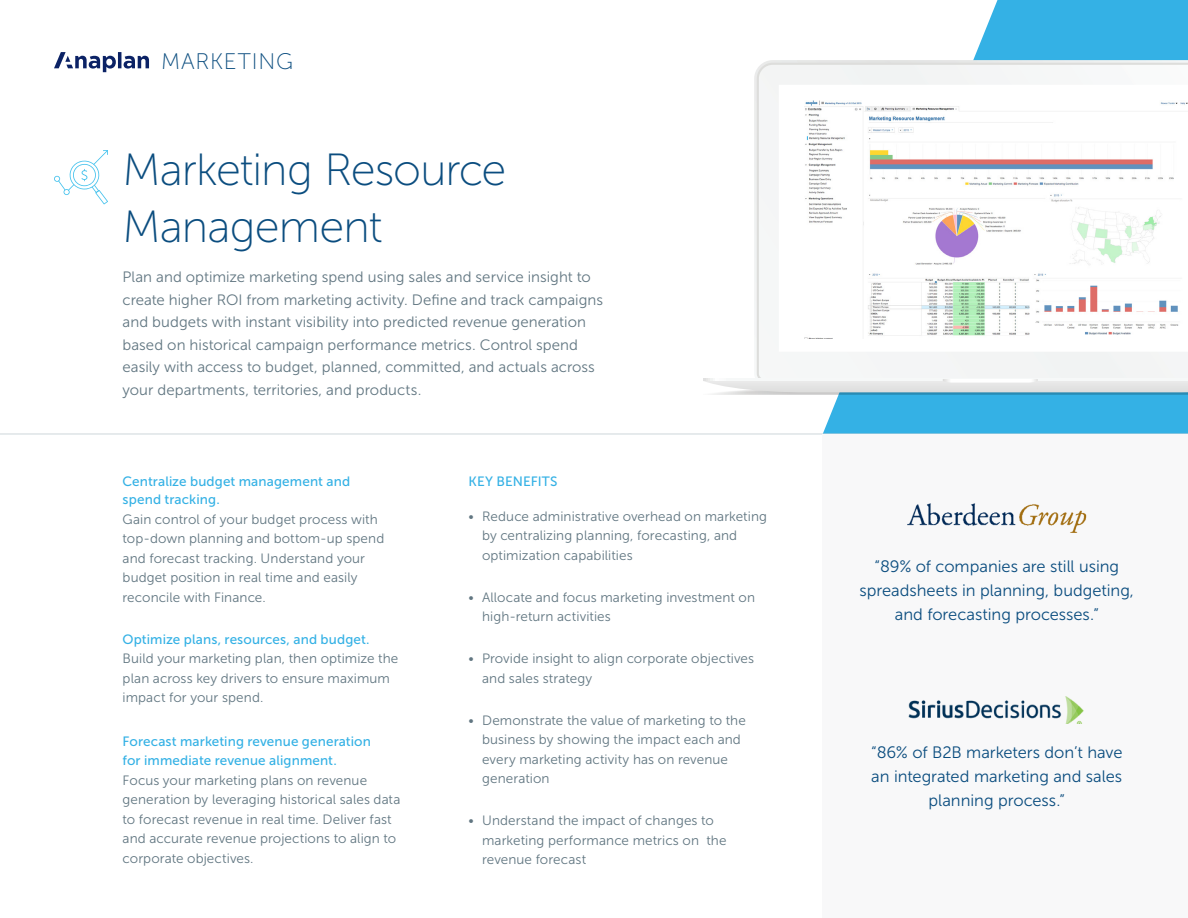
<style>
.page{position:relative;width:1188px;height:918px;background:#fff}
.page>*{position:absolute;margin:0;border:0;box-sizing:border-box;transform-origin:0 0}
.Header_2{font:45px/57px "Museo Sans 100";letter-spacing:-.02em;color:#0b4d7f}
.Subheader{font:22.5px "Museo Sans 100";letter-spacing:.035em;color:#0b4d7f}
.Body_Copy-small{font:16.5px/24px "Museo Sans 300";color:#0b4d7f;text-align:center}
.Header_2-2{font:15px/22.5px "Museo Sans 300";letter-spacing:.005em;color:#617681}
.Body_Copy-emphasized{font:13.5px/19.5px "Museo Sans 300";letter-spacing:.005em;color:#617681}
.Body_Copy-emphasized-2{font:13.5px/18px "Museo Sans 500";letter-spacing:.01em;color:#34b1e5}
.s1{font-family:"Museo Sans 500";color:#34b1e5}
</style>
<div class="page">
<svg style="left:54px;top:52px;width:95px;height:20px"></svg>
<svg style="left:823px;top:0;width:365px;height:434px;fill:#34b1e5"></svg>
<div style="left:757px;top:63px;width:431px;height:316px;background:#f4f5f6"></div>
<svg style="left:779px;top:85px;width:409px;height:267px"></svg>
<svg style="left:703px;top:379px;width:485px;height:16px"></svg>
<img style="left:805px;top:100px;width:383px;height:238px">
<hr style="left:0;top:434px;width:1188px;height:1px;background:#cdd6da">
<div style="left:823px;top:434px;width:365px;height:484px;background:#f8f8f9"></div>
<img style="left:907px;top:504px;width:179px;height:29px">
<img style="left:908px;top:697px;width:176px;height:26px">
<svg style="left:54px;top:150px;width:54px;height:54px"></svg>
<p class="Subheader" style="left:161px;top:49px;width:134px">MARKETING</p>
<p class="Header_2" style="left:123px;top:141px;width:385px">Marketing Resource<br>Management</p>
<p class="Header_2-2" style="left:123px;top:266px;width:482px">Plan and optimize marketing spend using sales and service insight to create higher ROI from marketing activity. Define and track campaigns and budgets with instant visibility into predicted revenue generation based on historical campaign performance metrics. Control spend easily with access to budget, planned, committed, and actuals across your departments, territories, and products.</p>
<p class="Body_Copy-emphasized-2" style="left:123px;top:472px;width:229px">Centralize budget management and spend tracking.</p>
<p class="Body_Copy-emphasized" style="left:123px;top:509px;width:263px">Gain control of your budget process with top-down planning and bottom-up spend and forecast tracking. Understand your budget position in real time and easily reconcile with Finance.</p>
<p class="Body_Copy-emphasized" style="left:123px;top:629px;width:277px"><span class="s1">Optimize plans, resources, and budget.<br></span>Build your marketing plan, then optimize the plan across key drivers to ensure maximum impact for your spend.</p>
<p class="Body_Copy-emphasized" style="left:123px;top:731px;width:279px"><span class="s1">Forecast marketing revenue generation<br>for immediate revenue alignment.<br></span>Focus your marketing plans on revenue generation by leveraging historical sales data to forecast revenue in real time. Deliver fast and accurate revenue projections to align to corporate objectives.</p>
<p class="Body_Copy-emphasized-2" style="left:469px;top:472px;width:90px">KEY BENEFITS</p>
<p class="Body_Copy-emphasized" style="left:482px;top:506px;width:286px;text-indent:-14px">• Reduce administrative overhead on marketing by centralizing planning, forecasting, and optimization capabilities</p>
<p class="Body_Copy-emphasized" style="left:482px;top:587px;width:274px;text-indent:-14px">• Allocate and focus marketing investment on high-return activities</p>
<p class="Body_Copy-emphasized" style="left:482px;top:649px;width:274px;text-indent:-14px">• Provide insight to align corporate objectives and sales strategy</p>
<p class="Body_Copy-emphasized" style="left:482px;top:710px;width:265px;text-indent:-14px">• Demonstrate the value of marketing to the business by showing the impact each and every marketing activity has on revenue generation</p>
<p class="Body_Copy-emphasized" style="left:482px;top:811px;width:246px;text-indent:-14px">• Understand the impact of changes to marketing performance metrics on the revenue forecast</p>
<p class="Body_Copy-small" style="left:860px;top:554px;width:276px">“89% of companies are still using spreadsheets in planning, budgeting, and forecasting processes.”</p>
<p class="Body_Copy-small" style="left:871px;top:740px;width:253px">“86% of B2B marketers don’t have an integrated marketing and sales planning process.”</p>
</div>
